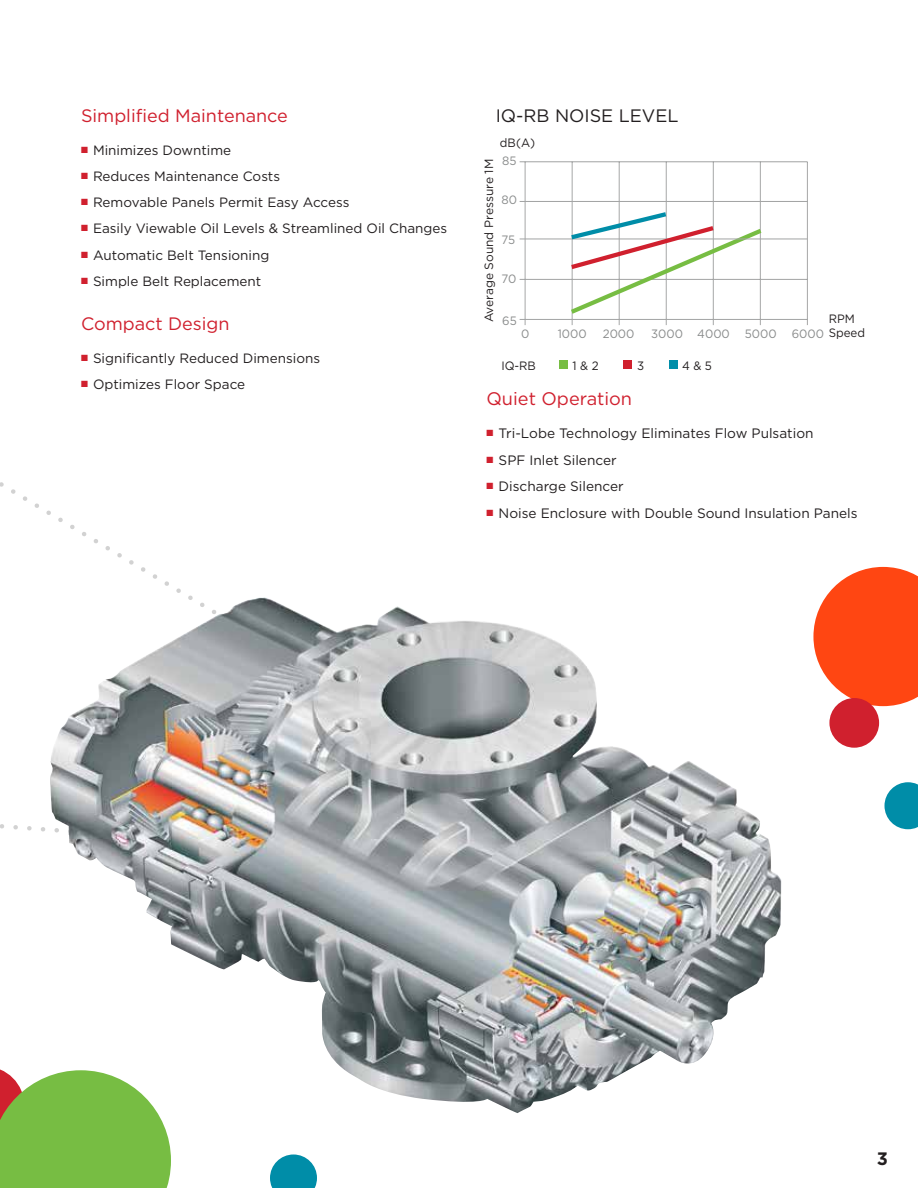
<style>
.page{position:relative;width:918px;height:1188px;background:#fff}
.page>*{position:absolute;margin:0;border:0;box-sizing:border-box;transform-origin:0 0}
.t1{font:18.15px "Gotham";color:#d0202e}
.t2{font:18px "Gotham";color:#d0202e}
.t3{font:18px "Gotham";color:#231f20}
.t4{font:700 18px "Gotham";color:#231f20}
.t5{font:13.65px "Gotham";color:#231f20}
.t6{font:13.5px "Gotham";color:#231f20}
.t7{font:12.15px/14.9px "Gotham";color:#8a8c8c;scale:.96 1}
.t8{font:12.15px "Gotham";color:#231f20;scale:.96 1}
.t9{font:12px "Gotham";color:#231f20}
.s1{color:#d0202e}
.s2{color:#231f20}
</style>
<div class="page">
<svg style="left:270px;top:1154px;width:47px;height:34px;background:#2ca0b7"></svg>
<svg style="left:0;top:1069px;width:171px;height:119px;background:#82ba4d"></svg>
<svg style="left:813px;top:567px;width:105px;height:139px"></svg>
<div style="left:829px;top:698px;width:50px;height:50px;background:#d0202e;border-radius:50%"></div>
<svg style="left:884px;top:782px;width:34px;height:47px;background:#2ca0b7"></svg>
<svg style="left:0;top:824px;width:46px;height:8px"></svg>
<img style="left:50px;top:597px;width:731px;height:516px">
<div style="left:559px;top:361px;width:8px;height:8px;background:#77bd43"></div>
<div style="left:623px;top:361px;width:8px;height:8px;background:#d0202e"></div>
<div style="left:669px;top:361px;width:8px;height:8px;background:#018ea9"></div>
<hr style="left:520px;top:319px;width:287px;height:1px;background:#a4a5a5">
<hr style="left:520px;top:279px;width:287px;height:1px;background:#a4a5a5">
<hr style="left:520px;top:201px;width:287px;height:1px;background:#a4a5a5">
<hr style="left:520px;top:161px;width:287px;height:1px;background:#a4a5a5">
<hr style="left:525px;top:162px;width:1px;height:163px;background:#a4a5a5">
<hr style="left:619px;top:162px;width:1px;height:163px;background:#a4a5a5">
<hr style="left:666px;top:162px;width:1px;height:163px;background:#a4a5a5">
<hr style="left:713px;top:162px;width:1px;height:163px;background:#a4a5a5">
<hr style="left:760px;top:162px;width:1px;height:163px;background:#a4a5a5">
<hr style="left:807px;top:162px;width:1px;height:163px;background:#a4a5a5">
<hr style="left:572px;top:162px;width:1px;height:163px;background:#a4a5a5">
<hr style="left:520px;top:239px;width:287px;height:1px;background:#a4a5a5">
<svg style="left:566px;top:209px;width:200px;height:108px"></svg>
<h2 class="t2" style="left:81px;top:104px;width:208px">Simplified Maintenance</h2>
<p class="t6" style="left:81px;top:141px;width:152px"><span class="s1">■</span> Minimizes Downtime</p>
<p class="t6" style="left:81px;top:167px;width:201px"><span class="s1">■</span> Reduces Maintenance Costs</p>
<p class="t6" style="left:81px;top:194px;width:270px"><span class="s1">■</span> Removable Panels Permit Easy Access</p>
<p class="t6" style="left:81px;top:220px;width:368px"><span class="s1">■</span> Easily Viewable Oil Levels &amp; Streamlined Oil Changes</p>
<p class="t6" style="left:81px;top:246px;width:190px"><span class="s1">■</span> Automatic Belt Tensioning</p>
<p class="t6" style="left:81px;top:272px;width:182px"><span class="s1">■</span> Simple Belt Replacement</p>
<h2 class="t2" style="left:81px;top:312px;width:150px">Compact Design</h2>
<p class="t6" style="left:81px;top:350px;width:241px"><span class="s1">■</span> Significantly Reduced Dimensions</p>
<p class="t6" style="left:81px;top:376px;width:166px"><span class="s1">■</span> Optimizes Floor Space</p>
<h2 class="t3" style="left:496px;top:105px;width:184px">IQ-RB NOISE LEVEL</h2>
<p class="t8" style="left:500px;top:135px;width:38px">dB(A)</p>
<p class="t7" style="left:502px;top:153px;width:16px">85</p>
<p class="t9" style="left:481px;top:322px;width:165px;rotate:-90deg">Average Sound Pressure 1M</p>
<p class="t7" style="left:502px;top:192px;width:18px">80</p>
<p class="t7" style="left:502px;top:232px;width:16px">75</p>
<p class="t7" style="left:502px;top:271px;width:17px">70</p>
<p class="t7" style="left:502px;top:313px;width:17px">65</p>
<p class="t7" style="left:521px;top:326px;width:10px">0</p>
<p class="t7" style="left:558px;top:326px;width:32px">1000</p>
<p class="t7" style="left:603px;top:326px;width:35px">2000</p>
<p class="t7" style="left:651px;top:311px;width:224px;text-indent:178px"><span class="s2">RPM<br></span>3000 4000 5000 6000 <span class="s2">Speed</span></p>
<p class="t8" style="left:501px;top:358px;width:38px">IQ-RB</p>
<p class="t8" style="left:573px;top:357px;width:29px">1 &amp; 2</p>
<p class="t8" style="left:682px;top:357px;width:33px">4 &amp; 5</p>
<p class="t8" style="left:637px;top:357px;width:9px">3</p>
<h1 class="t1" style="left:486px;top:387px;width:147px">Quiet Operation</h1>
<p class="t5" style="left:486px;top:425px;width:329px"><span class="s1">■</span> Tri-Lobe Technology Eliminates Flow Pulsation</p>
<p class="t5" style="left:486px;top:451px;width:132px"><span class="s1">■</span> SPF Inlet Silencer</p>
<p class="t5" style="left:486px;top:478px;width:139px"><span class="s1">■</span> Discharge Silencer</p>
<p class="t5" style="left:486px;top:504px;width:373px"><span class="s1">■</span> Noise Enclosure with Double Sound Insulation Panels</p>
<h2 class="t4" style="left:877px;top:1147px;width:13px">3</h2>
</div>
